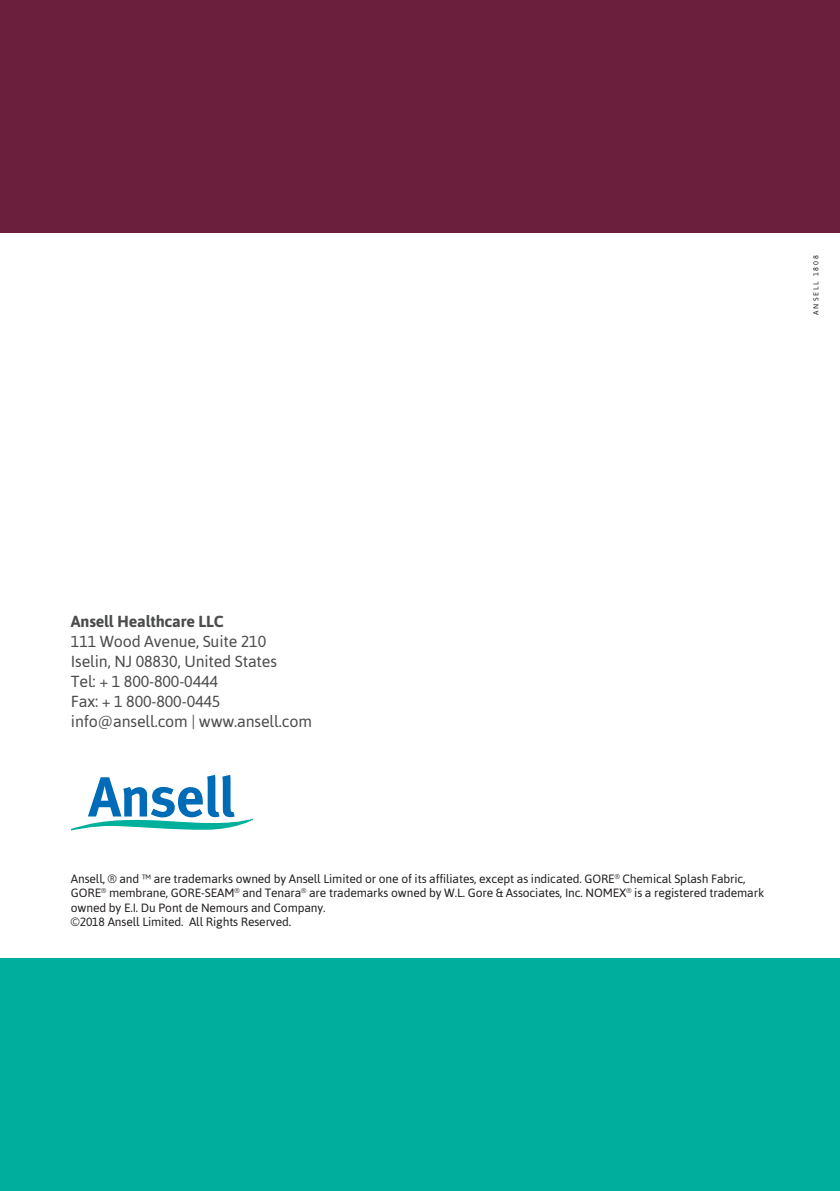
<style>
.page{position:relative;width:840px;height:1191px;background:#fff}
.page>*{position:absolute;margin:0;border:0;box-sizing:border-box;transform-origin:0 0}
.t1{font:16px/20px "Asap";letter-spacing:-.01em;color:#4b4c4d}
.t2{font:700 16px "Asap";letter-spacing:-.01em;color:#4b4c4d}
.t3{font:12px/14.4px "Asap";letter-spacing:-.01em;color:#231f20}
.t4{font:7.2px "Asap";letter-spacing:.26em;color:#231f20}
</style>
<div class="page">
<div style="left:0;top:0;width:839px;height:232px;background:#6b1f3d"></div>
<div style="left:0;top:958px;width:839px;height:233px;background:#00ae9e"></div>
<svg style="left:71px;top:775px;width:182px;height:55px"></svg>
<p class="t4" style="left:811px;top:315px;width:61px;rotate:-90deg">ANSELL 1808</p>
<h1 class="t2" style="left:71px;top:611px;width:154px">Ansell Healthcare LLC</h1>
<h1 class="t1" style="left:71px;top:631px;width:242px">111 Wood Avenue, Suite 210<br>Iselin, NJ 08830, United States<br>Tel: + 1 800-800-0444<br>Fax: + 1 800-800-0445 info@ansell.com | www.ansell.com</h1>
<p class="t3" style="left:71px;top:871px;width:694px">Ansell, ® and ™ are trademarks owned by Ansell Limited or one of its affiliates, except as indicated. GORE<sup>®</sup> Chemical Splash Fabric, GORE<sup>®</sup> membrane, GORE-SEAM<sup>®</sup> and Tenara<sup>®</sup> are trademarks owned by W.L. Gore &amp; Associates, Inc. NOMEX<sup>®</sup> is a registered trademark owned by E.I. Du Pont de Nemours and Company.<br>©2018 Ansell Limited. All Rights Reserved.</p>
</div>
